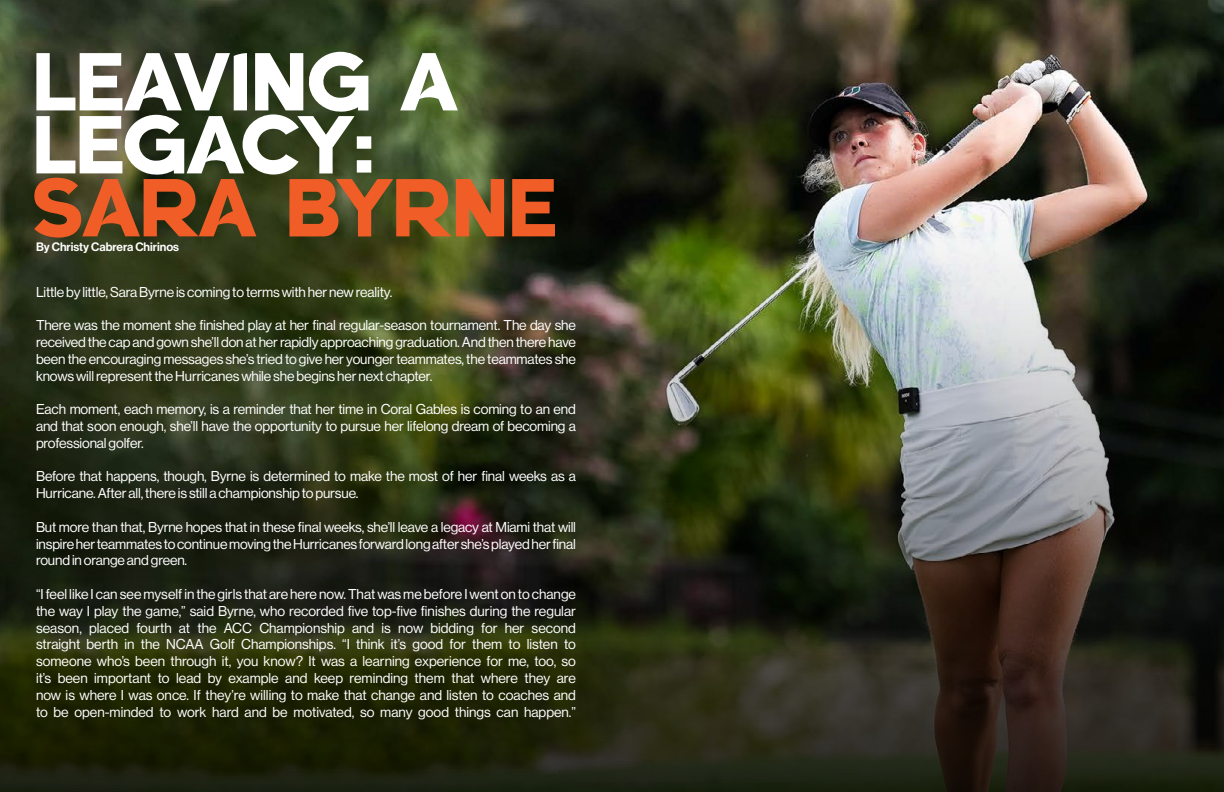
<style>
.page{position:relative;width:1224px;height:792px;background:#fff}
.page>*{position:absolute;margin:0;border:0;box-sizing:border-box;transform-origin:0 0}
.t1{font:700 82px/63px "Amaro Sans";letter-spacing:-.01em;color:#fff}
.t2{font:700 82px "Amaro Sans";letter-spacing:-.01em;color:#f15d26}
.t3{font:14px/16.8px "N Haas Grotesk DS Pro 55 Rg";letter-spacing:-.01em;color:#fff;text-align:justify}
.t4{font:12px "N Haas Grotesk DS Pro 65 Md";color:#fff}
</style>
<div class="page">
<img style="left:0;top:0;width:1224px;height:170px">
<img style="left:0;top:170px;width:1224px;height:622px">
<h1 class="t1" style="left:32px;top:48px;width:427px">LEAVING A<br>LEGACY:</h1>
<h1 class="t2" style="left:32px;top:154px;width:527px">SARA BYRNE</h1>
<p class="t4" style="left:36px;top:240px;width:145px">By Christy Cabrera Chirinos</p>
<p class="t3" style="left:36px;top:283px;width:358px">Little by little, Sara Byrne is coming to terms with her new reality.</p>
<p class="t3" style="left:36px;top:317px;width:541px">There was the moment she finished play at her final regular-season tournament. The day she received the cap and gown she’ll don at her rapidly approaching graduation. And then there have been the encouraging messages she’s tried to give her younger teammates, the teammates she knows will represent the Hurricanes while she begins her next chapter.</p>
<p class="t3" style="left:36px;top:401px;width:542px">Each moment, each memory, is a reminder that her time in Coral Gables is coming to an end and that soon enough, she’ll have the opportunity to pursue her lifelong dream of becoming a professional golfer.</p>
<p class="t3" style="left:36px;top:468px;width:542px">Before that happens, though, Byrne is determined to make the most of her final weeks as a<br>Hurricane. After all, there is still a championship to pursue.</p>
<p class="t3" style="left:36px;top:519px;width:542px">But more than that, Byrne hopes that in these final weeks, she’ll leave a legacy at Miami that will inspire her teammates to continue moving the Hurricanes forward long after she’s played her final round in orange and green.</p>
<p class="t3" style="left:36px;top:586px;width:542px">“I feel like I can see myself in the girls that are here now. That was me before I went on to change the way I play the game,” said Byrne, who recorded five top-five finishes during the regular season, placed fourth at the ACC Championship and is now bidding for her second straight berth in the NCAA Golf Championships. “I think it’s good for them to listen to someone who’s been through it, you know? It was a learning experience for me, too, so it’s been important to lead by example and keep reminding them that where they are now is where I was once. If they’re willing to make that change and listen to coaches and to be open-minded to work hard and be motivated, so many good things can happen.”</p>
</div>
